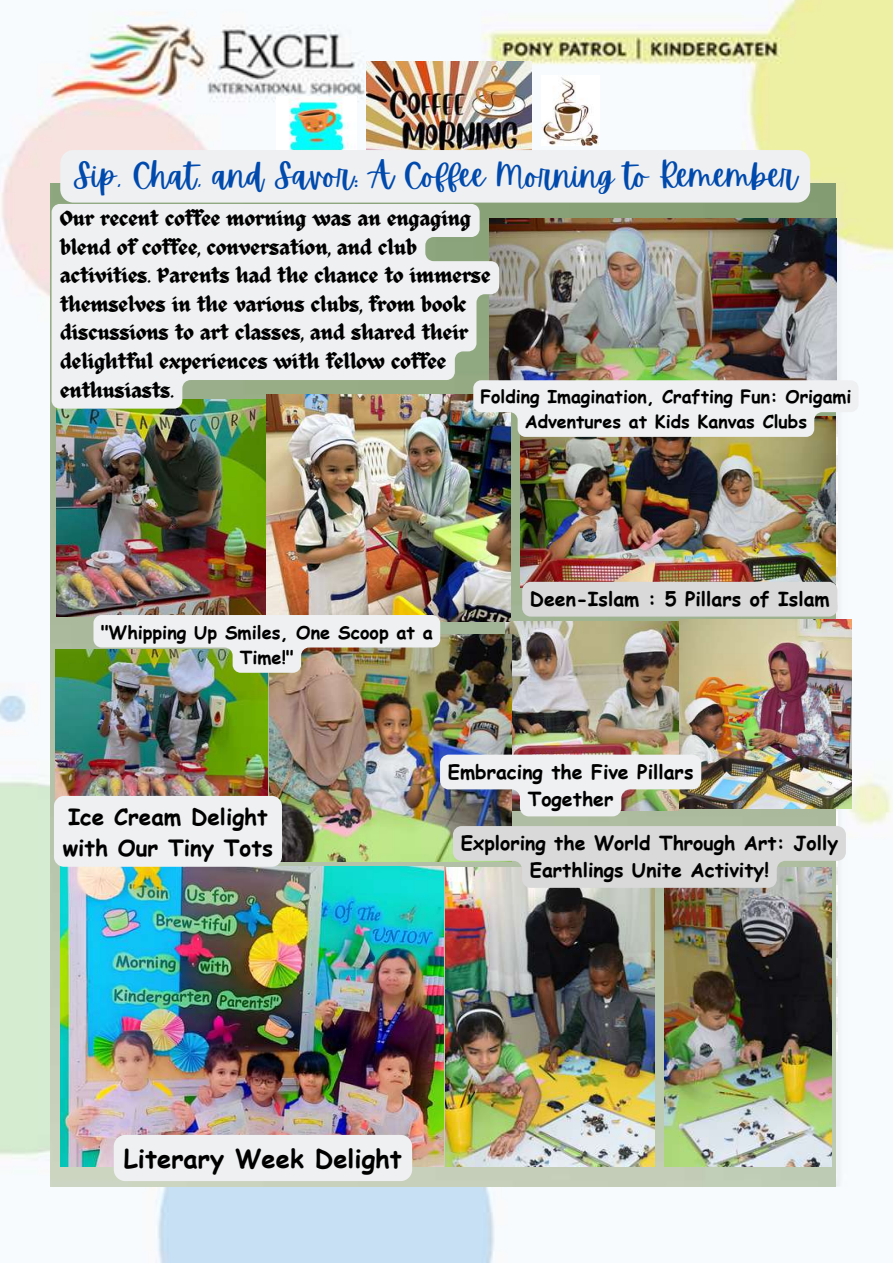
<style>
.page{position:relative;width:893px;height:1264px;background:#fff}
.page>*{position:absolute;margin:0;border:0;box-sizing:border-box;transform-origin:0 0}
.t1{font:33px "Apricots";color:#004aad}
.t2{font:700 25.5px "Comic Sans MS";color:#000}
.t3{font:700 22.5px/30.3px "Comic Sans MS";color:#000}
.t4{font:21px/28.7px "ED Celandine";color:#000}
.t5{font:700 19.5px/27px "Comic Sans MS";color:#000;text-align:center}
.t6{font:700 18.15px/25.2px "Comic Sans MS";color:#000;text-align:center}
.t7{font:700 17.85px/24.8px "Comic Sans MS";color:#000;text-align:center}
</style>
<div class="page">
<img style="left:0;top:0;width:892px;height:1262px">
<img style="left:51px;top:183px;width:784px;height:1003px">
<img style="left:499px;top:218px;width:337px;height:162px">
<img style="left:56px;top:649px;width:211px;height:150px">
<img style="left:678px;top:619px;width:173px;height:189px">
<img style="left:445px;top:867px;width:209px;height:299px">
<img style="left:520px;top:437px;width:315px;height:150px">
<img style="left:60px;top:866px;width:383px;height:300px">
<img style="left:665px;top:887px;width:166px;height:279px">
<img style="left:56px;top:408px;width:211px;height:208px">
<img style="left:505px;top:622px;width:173px;height:132px">
<img style="left:267px;top:408px;width:244px;height:213px">
<img style="left:367px;top:61px;width:164px;height:89px">
<img style="left:541px;top:76px;width:58px;height:70px">
<img style="left:277px;top:97px;width:80px;height:53px">
<img style="left:270px;top:634px;width:241px;height:227px">
<div style="left:522px;top:582px;width:315px;height:34px;background:#d9d9d9"></div>
<svg style="left:453px;top:826px;width:392px;height:61px;background:#d6d7d5"></svg>
<img style="left:440px;top:754px;width:261px;height:62px">
<img style="left:93px;top:615px;width:347px;height:57px">
<svg style="left:473px;top:380px;width:385px;height:57px"></svg>
<div style="left:114px;top:1134px;width:298px;height:47px;background:#eff0f2;border-radius:12px"></div>
<div style="left:54px;top:796px;width:228px;height:70px;background:#eff0f2;border-radius:10px"></div>
<div style="left:60px;top:150px;width:750px;height:53px;background:#eff0f2"></div>
<svg style="left:52px;top:204px;width:447px;height:204px;fill:#eff0f2"></svg>
<h1 class="t1" style="left:73px;top:156px;width:725px">Sip, Chat, and Savor: A Coffee Morning to Remember</h1>
<p class="t4" style="left:60px;top:205px;width:432px">Our recent coffee morning was an engaging blend of coffee, conversation, and club activities. Parents had the chance to immerse themselves in the various clubs, from book discussions to art classes, and shared their delightful experiences with fellow coffee enthusiasts.</p>
<p class="t7" style="left:480px;top:383px;width:372px">Folding Imagination, Crafting Fun: Origami<br>Adventures at Kids Kanvas Clubs</p>
<p class="t6" style="left:101px;top:618px;width:334px">"Whipping Up Smiles, One Scoop at a<br>Time!"</p>
<p class="t5" style="left:530px;top:584px;width:301px">Deen-Islam : 5 Pillars of Islam</p>
<p class="t3" style="left:63px;top:800px;width:211px">Ice Cream Delight with Our Tiny Tots</p>
<p class="t5" style="left:448px;top:757px;width:247px">Embracing the Five Pillars<br>Together</p>
<p class="t5" style="left:460px;top:828px;width:379px">Exploring the World Through Art: Jolly<br>Earthlings Unite Activity!</p>
<p class="t2" style="left:124px;top:1139px;width:279px">Literary Week Delight</p>
</div>
